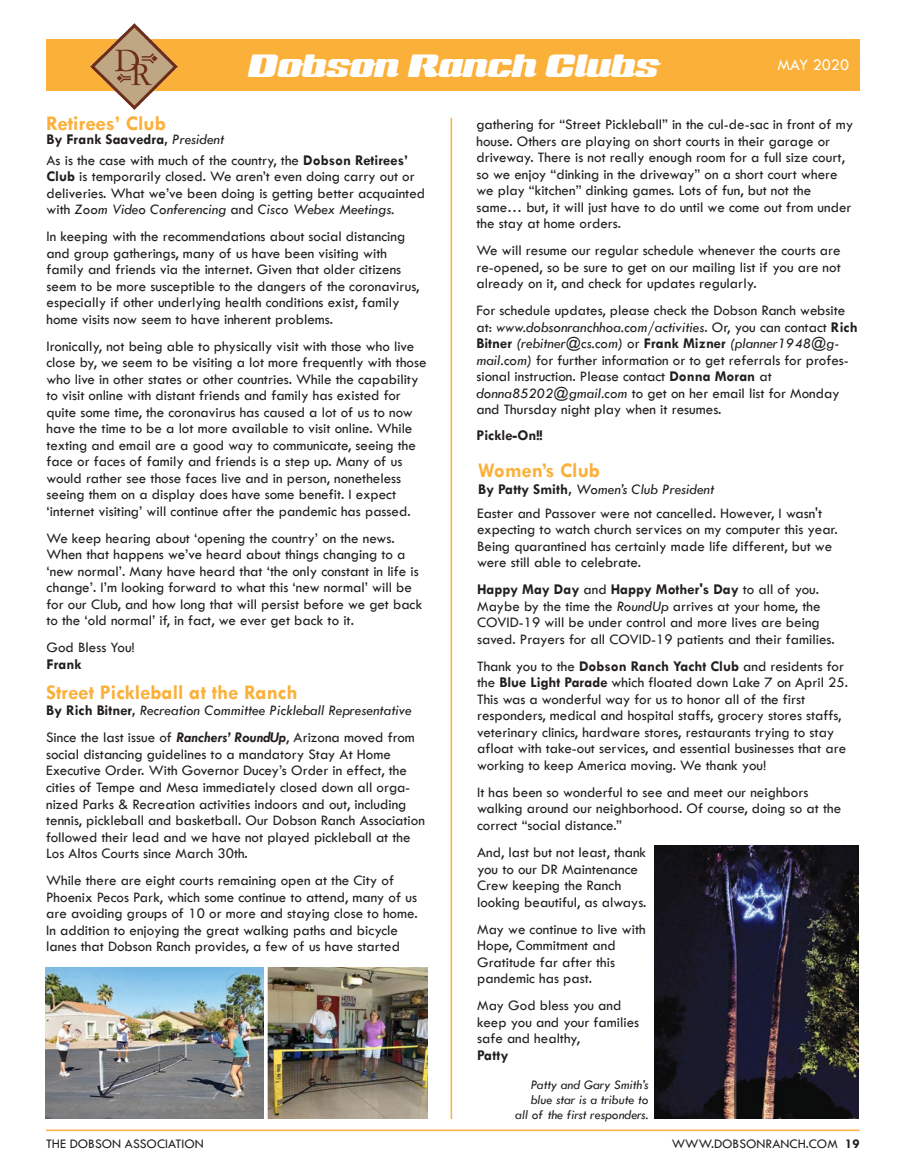
<style>
.page{position:relative;width:905px;height:1175px;background:#fff}
.page>*{position:absolute;margin:0;border:0;box-sizing:border-box;transform-origin:0 0}
.t1{font:500 37.5px "Sneakers Script";color:#fff}
.t2{font:700 21px "Tw Cen";color:#fbb03a}
.t3{font:16.5px "Tw Cen";color:#fff}
.t4{font:15px/16.5px "Tw Cen";color:#231f20}
.t5{font:italic 15px/27px "Tw Cen";color:#231f20}
.t6{font:700 15px "Tw Cen";color:#231f20}
.t7{font:italic 13.5px/15px "Tw Cen";color:#231f20;text-align:right}
.t8{font:13.5px "Tw Cen";color:#231f20}
.s1{font-weight:700}
.s2{font-style:italic}
.s3{font-weight:700;font-style:normal}
.s4{font-style:normal}
</style>
<div class="page">
<div style="left:46px;top:39px;width:813px;height:51px;background:#fbb03a"></div>
<img style="left:90px;top:23px;width:87px;height:87px">
<hr style="left:729px;top:964px;width:4px;height:155px;background:#eabf9a">
<hr style="left:450px;top:118px;width:2px;height:1001px;background:#fbb03a">
<hr style="left:46px;top:1129px;width:813px;height:2px;background:#fbb03a">
<img style="left:654px;top:845px;width:204px;height:273px">
<img style="left:45px;top:967px;width:219px;height:151px">
<img style="left:268px;top:967px;width:159px;height:151px">
<p class="t1" style="left:248px;top:43px;width:412px">Dobson Ranch Clubs</p>
<p class="t3" style="left:777px;top:55px;width:73px">MAY 2020</p>
<p class="t2" style="left:46px;top:111px;width:121px">Retirees’ Club</p>
<p class="t4" style="left:47px;top:128px;width:363px;line-height:21px"><span class="s1">By Frank Saavedra,</span> <span class="s2">President<br></span>As is the case with much of the country, the <span class="s1">Dobson Retirees’</span></p>
<p class="t4" style="left:47px;top:168px;width:380px"><span class="s1">Club</span> is temporarily closed. We aren’t even doing carry out or deliveries. What we’ve been doing is getting better acquainted with <span class="s2">Zoom Video Conferencing</span> and <span class="s2">Cisco Webex Meetings.</span></p>
<p class="t4" style="left:47px;top:228px;width:374px">In keeping with the recommendations about social distancing and group gatherings, many of us have been visiting with family and friends via the internet. Given that older citizens seem to be more susceptible to the dangers of the coronavirus, especially if other underlying health conditions exist, family home visits now seem to have inherent problems.</p>
<p class="t4" style="left:47px;top:338px;width:381px">Ironically, not being able to physically visit with those who live close by, we seem to be visiting a lot more frequently with those who live in other states or other countries. While the capability to visit online with distant friends and family has existed for quite some time, the coronavirus has caused a lot of us to now have the time to be a lot more available to visit online. While texting and email are a good way to communicate, seeing the face or faces of family and friends is a step up. Many of us would rather see those faces live and in person, nonetheless seeing them on a display does have some benefit. I expect ‘internet visiting’ will continue after the pandemic has passed.</p>
<p class="t4" style="left:47px;top:530px;width:377px">We keep hearing about ‘opening the country’ on the news.<br>When that happens we’ve heard about things changing to a ‘new normal’. Many have heard that ‘the only constant in life is change’. I’m looking forward to what this ‘new normal’ will be for our Club, and how long that will persist before we get back to the ‘old normal’ if, in fact, we ever get back to it.</p>
<p class="t4" style="left:47px;top:639px;width:90px">God Bless You!<br><span class="s1">Frank</span></p>
<p class="t2" style="left:46px;top:679px;width:253px">Street Pickleball at the Ranch</p>
<p class="t5" style="left:46px;top:697px;width:370px"><span class="s3">By Rich Bitner,</span> Recreation Committee Pickleball Representative<br><span class="s4">Since the last issue of</span> <span class="s1">Ranchers’ RoundUp</span><span class="s4">, Arizona moved from</span></p>
<p class="t4" style="left:46px;top:746px;width:380px">social distancing guidelines to a mandatory Stay At Home Executive Order. With Governor Ducey’s Order in effect, the cities of Tempe and Mesa immediately closed down all orga&shy;nized Parks &amp; Recreation activities indoors and out, including tennis, pickleball and basketball. Our Dobson Ranch Association followed their lead and we have not played pickleball at the Los Altos Courts since March 30th.</p>
<p class="t4" style="left:46px;top:872px;width:373px">While there are eight courts remaining open at the City of Phoenix Pecos Park, which some continue to attend, many of us are avoiding groups of 10 or more and staying close to home.<br>In addition to enjoying the great walking paths and bicycle lanes that Dobson Ranch provides, a few of us have started</p>
<p class="t4" style="left:476px;top:116px;width:378px">gathering for “Street Pickleball” in the cul-de-sac in front of my house. Others are playing on short courts in their garage or driveway. There is not really enough room for a full size court, so we enjoy “dinking in the driveway” on a short court where we play “kitchen” dinking games. Lots of fun, but not the same… but, it will just have to do until we come out from under the stay at home orders.</p>
<p class="t4" style="left:476px;top:242px;width:366px;text-align:justify">We will resume our regular schedule whenever the courts are re-opened, so be sure to get on our mailing list if you are not already on it, and check for updates regularly.</p>
<p class="t4" style="left:476px;top:302px;width:383px">For schedule updates, please check the Dobson Ranch website at: <span class="s2">www.dobsonranchhoa.com/activities</span>. Or, you can contact <span class="s1">Rich Bitner</span> <span class="s2">(rebitner@cs.com)</span> or <span class="s1">Frank Mizner</span> <span class="s2">(planner1948@g&shy;mail.com)</span> for further information or to get referrals for profes&shy;sional instruction. Please contact <span class="s1">Donna Moran</span> at <span class="s2">donna85202@gmail.com</span> to get on her email list for Monday and Thursday night play when it resumes.</p>
<p class="t6" style="left:476px;top:426px;width:68px">Pickle-On!!</p>
<p class="t2" style="left:478px;top:458px;width:123px">Women’s Club</p>
<p class="t4" style="left:477px;top:477px;width:346px;line-height:24px"><span class="s1">By Patty Smith,</span> <span class="s2">Women’s Club President<br></span>Easter and Passover were not cancelled. However, I wasn't</p>
<p class="t4" style="left:477px;top:521px;width:362px">expecting to watch church services on my computer this year.<br>Being quarantined has certainly made life different, but we were still able to celebrate.</p>
<p class="t4" style="left:477px;top:581px;width:359px"><span class="s1">Happy May Day</span> and <span class="s1">Happy Mother's Day</span> to all of you.<br>Maybe by the time the <span class="s2">RoundUp</span> arrives at your home, the COVID-19 will be under control and more lives are being saved. Prayers for all COVID-19 patients and their families.</p>
<p class="t4" style="left:477px;top:658px;width:372px">Thank you to the <span class="s1">Dobson Ranch Yacht Club</span> and residents for the <span class="s1">Blue Light Parade</span> which floated down Lake 7 on April 25.<br>This was a wonderful way for us to honor all of the first responders, medical and hospital staffs, grocery stores staffs, veterinary clinics, hardware stores, restaurants trying to stay afloat with take-out services, and essential businesses that are working to keep America moving. We thank you!</p>
<p class="t4" style="left:477px;top:784px;width:365px">It has been so wonderful to see and meet our neighbors walking around our neighborhood. Of course, doing so at the correct “social distance.”</p>
<p class="t4" style="left:477px;top:844px;width:171px">And, last but not least, thank you to our DR Maintenance<br>Crew keeping the Ranch looking beautiful, as always.</p>
<p class="t4" style="left:477px;top:920px;width:170px">May we continue to live with<br>Hope, Commitment and<br>Gratitude far after this pandemic has past.</p>
<p class="t4" style="left:477px;top:997px;width:164px">May God bless you and keep you and your families safe and healthy,<br><span class="s1">Patty</span></p>
<p class="t7" style="left:515px;top:1076px;width:135px">Patty and Gary Smith’s blue star is a tribute to all of the first responders.</p>
<p class="t8" style="left:46px;top:1135px;width:159px">THE DOBSON ASSOCIATION</p>
<p class="t8" style="left:671px;top:1135px;width:189px">WWW.DOBSONRANCH.COM <span class="s1">19</span></p>
</div>
